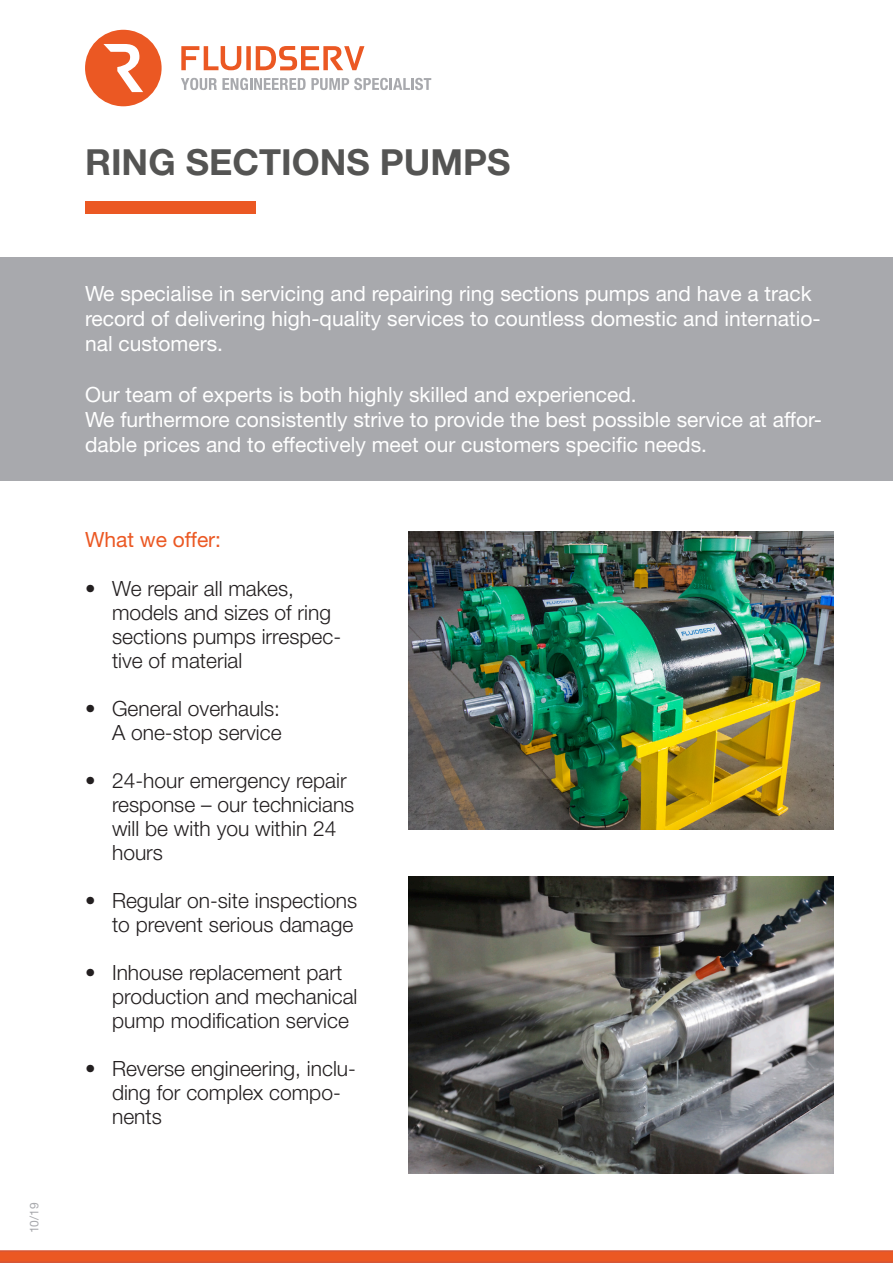
<style>
.page{position:relative;width:893px;height:1263px;background:#fff}
.page>*{position:absolute;margin:0;border:0;box-sizing:border-box;transform-origin:0 0}
.t1{font:700 36px "Helvetica Neue LT Pro";color:#545453}
.t2{font:300 21px/24px "Helvetica Neue LT Pro";color:#231f20}
.t3{font:21px/25.2px "Helvetica Neue LT Pro";color:#fff}
.t4{font:21px "Helvetica Neue LT Pro";color:#eb5823}
.t5{font:12px "Helvetica Neue LT Pro";color:#a8a9ad}
</style>
<div class="page">
<div style="left:0;top:257px;width:893px;height:223px;background:#a8a9ad"></div>
<svg style="left:0;top:1250px;width:893px;height:13px"></svg>
<div style="left:85px;top:202px;width:170px;height:12px;background:#eb5823"></div>
<div style="left:85px;top:30px;width:77px;height:76px;background:#eb5823;border-radius:50%"></div>
<svg style="left:103px;top:44px;width:40px;height:48px"></svg>
<svg style="left:181px;top:78px;width:250px;height:12px"></svg>
<div style="left:246px;top:46px;width:5px;height:24px;background:#eb5823"></div>
<svg style="left:181px;top:46px;width:60px;height:24px"></svg>
<svg style="left:256px;top:46px;width:108px;height:24px"></svg>
<img style="left:408px;top:531px;width:425px;height:298px">
<img style="left:408px;top:876px;width:425px;height:298px">
<p class="t5" style="left:27px;top:1233px;width:32px;rotate:-90deg">10/19</p>
<h1 class="t1" style="left:85px;top:139px;width:427px">RING SECTIONS PUMPS</h1>
<p class="t3" style="left:85px;top:280px;width:737px">We specialise in servicing and repairing ring sections pumps and have a track record of delivering high-quality services to countless domestic and internatio&shy;nal customers.</p>
<p class="t3" style="left:85px;top:381px;width:739px">Our team of experts is both highly skilled and experienced.<br>We furthermore consistently strive to provide the best possible service at affor&shy;dable prices and to effectively meet our customers specific needs.</p>
<p class="t4" style="left:85px;top:526px;width:138px">What we offer:</p>
<p class="t2" style="left:112px;top:576px;width:231px;text-indent:-27px">• We repair all makes, models and sizes of ring sections pumps irrespec&shy;tive of material</p>
<p class="t2" style="left:85px;top:696px;width:198px;text-align:right">• General overhauls:<br>A one-stop service</p>
<p class="t2" style="left:112px;top:768px;width:244px;text-indent:-27px">• 24-hour emergency repair response – our technicians will be with you within 24 hours</p>
<p class="t2" style="left:85px;top:888px;width:274px;text-align:right">• Regular on-site inspections to prevent serious damage</p>
<p class="t2" style="left:112px;top:960px;width:247px;text-indent:-27px">• Inhouse replacement part production and mechanical pump modification service</p>
<p class="t2" style="left:112px;top:1056px;width:245px;text-indent:-27px">• Reverse engineering, inclu&shy;ding for complex compo&shy;nents</p>
</div>
